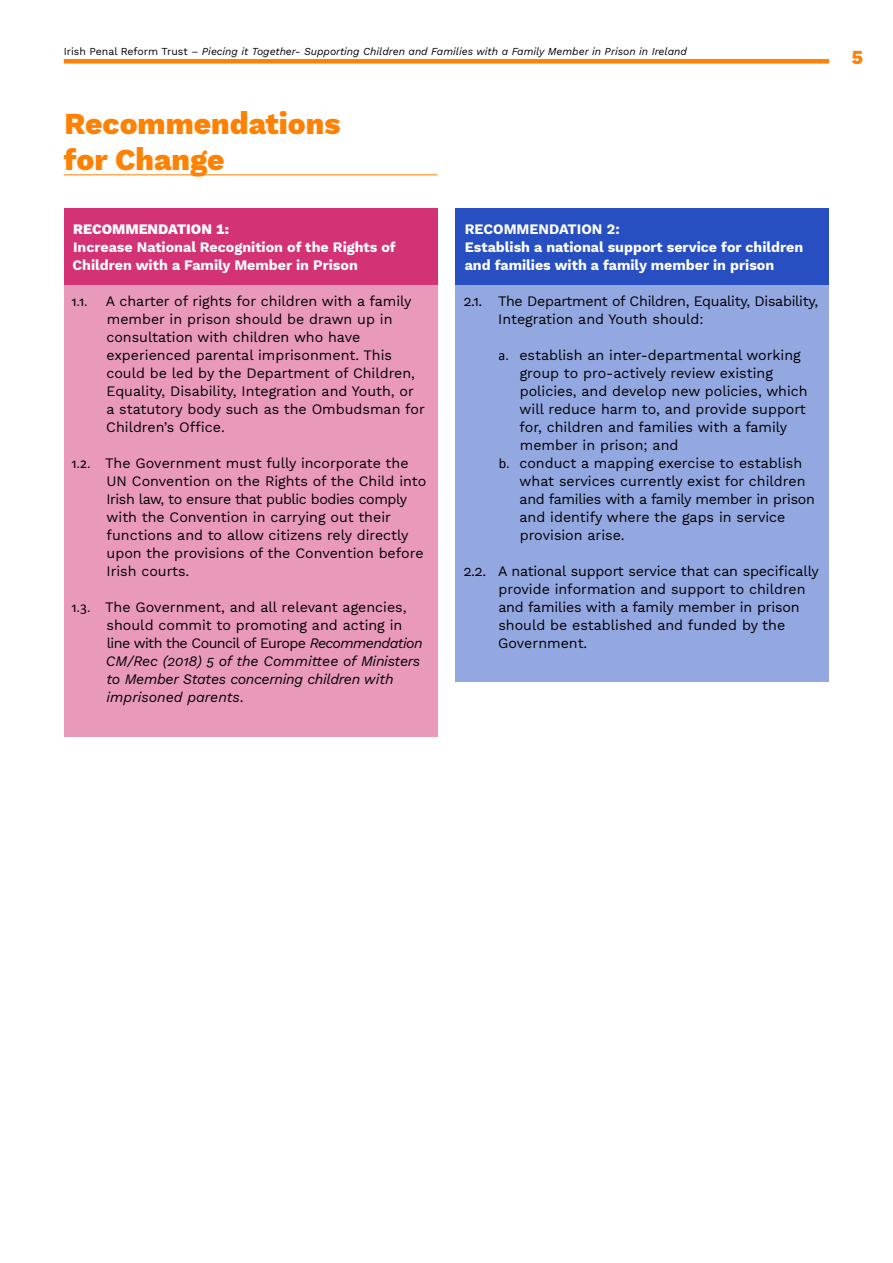
<style>
.page{position:relative;width:893px;height:1263px;background:#fff}
.page>*{position:absolute;margin:0;border:0;box-sizing:border-box;transform-origin:0 0}
.t1{font:800 30px/36px "Work Sans";color:#ff8103}
.t2{font:800 19.5px "Work Sans";color:#ff8103}
.t3{font:14.25px/18px "Work Sans";color:#000}
.t4{font:italic 14.25px/18px "Work Sans";letter-spacing:-.02em;color:#000}
.t5{font:700 14.25px/18px "Work Sans";color:#fff}
.t6{font:14.25px/18px "Work Sans";letter-spacing:-.02em;color:#000}
.t7{font:800 14.25px "Work Sans";color:#fff}
.t8{font:14.25px "Calibri";color:#000}
.t9{font:italic 10.5px "Work Sans";color:#000}
.s1{font-style:normal}
.s2{font-family:"Calibri"}
.s3{font-family:"Calibri";font-style:normal}
</style>
<div class="page">
<div style="left:64px;top:59px;width:765px;height:5px;background:#ff8103"></div>
<div style="left:455px;top:208px;width:374px;height:474px;background:#93a7e0"></div>
<div style="left:455px;top:208px;width:374px;height:77px;background:#274fc1"></div>
<div style="left:64px;top:208px;width:373px;height:529px;background:#e999ba"></div>
<div style="left:64px;top:208px;width:373px;height:77px;background:#d33375"></div>
<hr style="left:64px;top:174px;width:373px;height:1px;background:#ff8103">
<p class="t9" style="left:64px;top:43px;width:625px"><span class="s1">Irish Penal Reform Trust –</span> Piecing it Together- Supporting Children and Families with a Family Member in Prison in Ireland</p>
<h2 class="t2" style="left:851px;top:42px;width:13px">5</h2>
<h1 class="t1" style="left:64px;top:105px;width:278px">Recommendations for Change</h1>
<p class="t7" style="left:73px;top:218px;width:157px">RECOMMENDATION 1:</p>
<p class="t5" style="left:73px;top:238px;width:325px">Increase National Recognition of the Rights of<br>Children with a Family Member in Prison</p>
<p class="t8" style="left:72px;top:292px;width:17px">1.1.</p>
<p class="t3" style="left:106px;top:292px;width:321px">A charter of rights for children with a family member in prison should be drawn up in consultation with children who have experienced parental imprisonment. This could be led by the Department of Children, Equality, Disability, Integration and Youth, or a statutory body such as the Ombudsman for Children’s Office.</p>
<p class="t3" style="left:107px;top:454px;width:321px;text-indent:-35px"><span class="s2">1.2.</span> The Government must fully incorporate the UN Convention on the Rights of the Child into Irish law, to ensure that public bodies comply with the Convention in carrying out their functions and to allow citizens rely directly upon the provisions of the Convention before Irish courts.</p>
<p class="t4" style="left:106px;top:597px;width:318px;text-indent:-34px"><span class="s3">1.3.</span> <span class="s1">The Government, and all relevant agencies, should commit to promoting and acting in line with the Council of Europe</span> Recommendation CM/Rec (2018) 5 of the Committee of Ministers to Member States concerning children with imprisoned parents<span class="s1">.</span></p>
<p class="t5" style="left:465px;top:220px;width:340px">RECOMMENDATION 2:<br>Establish a national support service for children and families with a family member in prison</p>
<p class="t6" style="left:498px;top:292px;width:321px;text-indent:-34px">2.1. The Department of Children, Equality, Disability,<br>Integration and Youth should:</p>
<p class="t3" style="left:499px;top:346px;width:304px"><span class="s2">a.</span> establish an inter-departmental working</p>
<p class="t3" style="left:520px;top:364px;width:255px">group to pro-actively review existing</p>
<p class="t3" style="left:520px;top:382px;width:289px">policies, and develop new policies, which</p>
<p class="t3" style="left:520px;top:400px;width:288px">will reduce harm to, and provide support</p>
<p class="t3" style="left:520px;top:418px;width:269px">for, children and families with a family</p>
<p class="t3" style="left:520px;top:436px;width:160px">member in prison; and</p>
<p class="t3" style="left:499px;top:454px;width:305px"><span class="s2">b.</span> conduct a mapping exercise to establish</p>
<p class="t3" style="left:520px;top:472px;width:287px">what services currently exist for children</p>
<p class="t6" style="left:520px;top:490px;width:297px">and families with a family member in prison</p>
<p class="t3" style="left:520px;top:508px;width:267px">and identify where the gaps in service</p>
<p class="t3" style="left:520px;top:526px;width:106px">provision arise.</p>
<p class="t3" style="left:498px;top:562px;width:322px;text-indent:-34px">2.2. A national support service that can specifically provide information and support to children and families with a family member in prison should be established and funded by the Government.</p>
</div>
